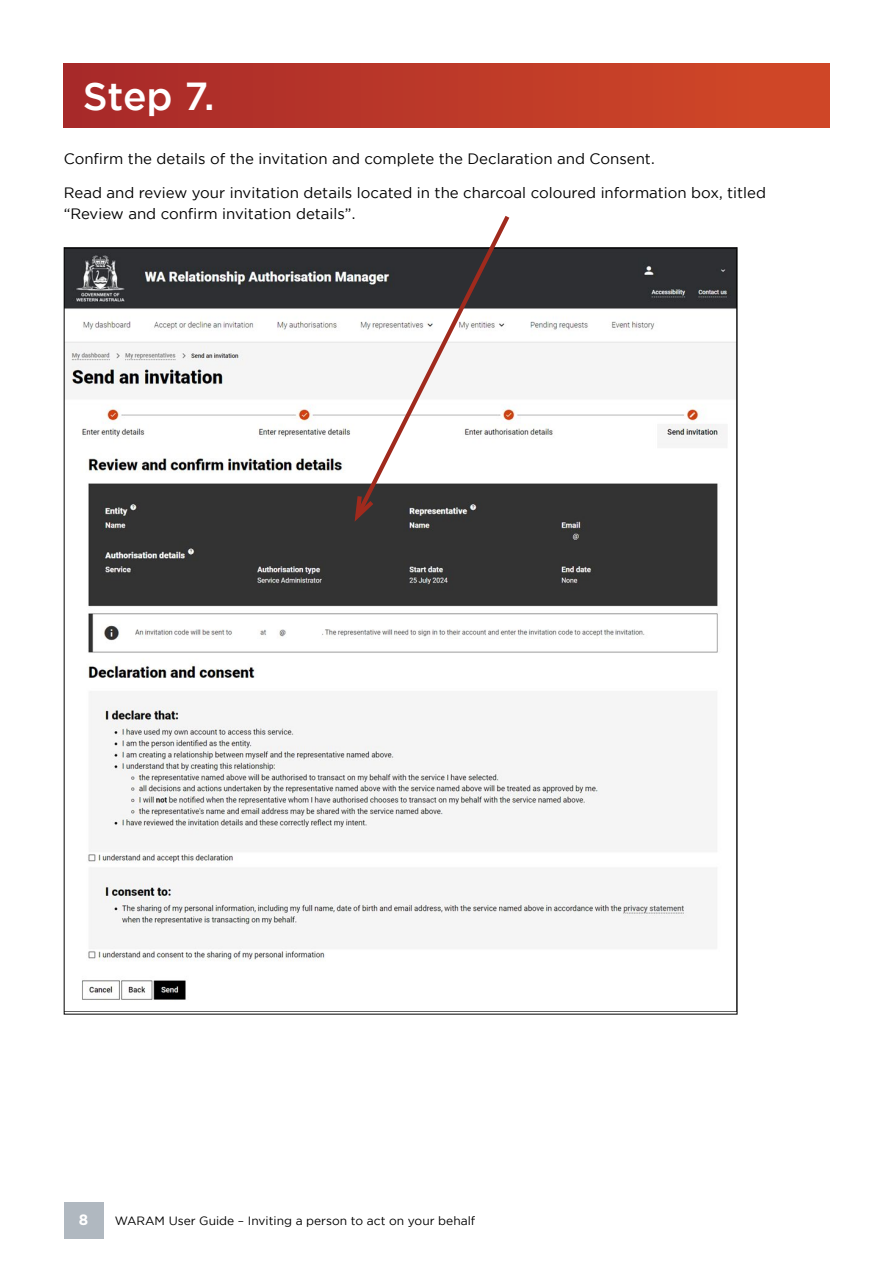
<style>
.page{position:relative;width:893px;height:1263px;background:#fff}
.page>*{position:absolute;margin:0;border:0;box-sizing:border-box;transform-origin:0 0}
.Heading_1_Steps{font:500 39px "Gotham";color:#fff}
.Body_copy{font:15px/21px "Gotham";color:#000}
.t1{font:700 15px "Gotham";color:#fff}
.t2{font:12px "Gotham";color:#000}
</style>
<div class="page">
<div style="left:64px;top:64px;width:765px;height:64px;background:linear-gradient(to right,#a7292a,#d24927)"></div>
<div style="left:64px;top:1202px;width:39px;height:37px;background:#b0b8c0"></div>
<img style="left:66px;top:249px;width:669px;height:751px">
<svg style="left:352px;top:216px;width:161px;height:306px"></svg>
<svg style="left:352px;top:492px;width:26px;height:35px"></svg>
<p class="Heading_1_Steps" style="left:83px;top:74px;width:133px">Step 7.</p>
<p class="Body_copy" style="left:64px;top:148px;width:592px">Confirm the details of the invitation and complete the Declaration and Consent.</p>
<p class="Body_copy" style="left:64px;top:182px;width:704px">Read and review your invitation details located in the charcoal coloured information box, titled “Review and confirm invitation details”.</p>
<p class="t1" style="left:79px;top:1211px;width:11px">8</p>
<p class="t2" style="left:115px;top:1214px;width:362px">WARAM User Guide – Inviting a person to act on your behalf</p>
</div>
